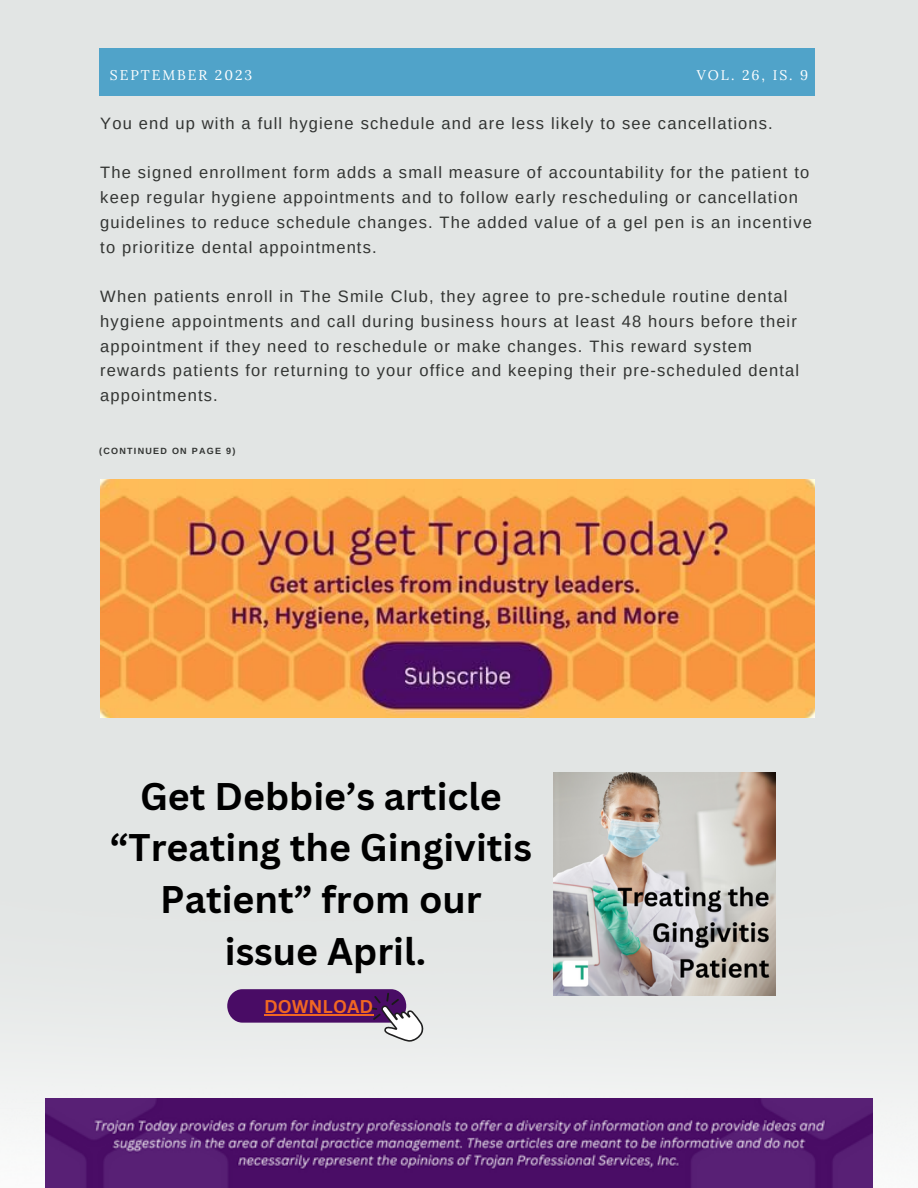
<style>
.page{position:relative;width:918px;height:1188px;background:#e2e5e4}
.page>*{position:absolute;margin:0;border:0;box-sizing:border-box;transform-origin:0 0}
.t1{font:700 37.5px "Canva Sans";color:#000}
.t2{font:700 18px "Canva Sans";color:#f16722}
.t3{font:16.5px/24.8px "Arimo";letter-spacing:.07em;color:#323432}
.t4{font:13.95px "Lora";letter-spacing:.14em;color:#fff}
.t5{font:700 9px "Arimo";letter-spacing:.14em;color:#323432}
</style>
<div class="page">
<div style="left:0;top:989px;width:918px;height:199px;background:#eceeed"></div>
<img style="left:46px;top:1098px;width:827px;height:90px">
<div style="left:99px;top:49px;width:716px;height:46px;background:#50a3c9"></div>
<img style="left:100px;top:479px;width:715px;height:239px">
<img style="left:553px;top:773px;width:223px;height:223px">
<div style="left:227px;top:989px;width:179px;height:34px;background:#490c65;border-radius:16px"></div>
<svg style="left:368px;top:993px;width:56px;height:49px"></svg>
<hr style="left:264px;top:1015px;width:109px;height:1px;background:#f16722">
<p class="t4" style="left:110px;top:66px;width:144px">SEPTEMBER 2023</p>
<p class="t4" style="left:697px;top:66px;width:113px">VOL. 26, IS. 9</p>
<p class="t3" style="left:100px;top:111px;width:674px">You end up with a full hygiene schedule and are less likely to see cancellations.</p>
<p class="t3" style="left:100px;top:160px;width:713px">The signed enrollment form adds a small measure of accountability for the patient to keep regular hygiene appointments and to follow early rescheduling or cancellation guidelines to reduce schedule changes. The added value of a gel pen is an incentive to prioritize dental appointments.</p>
<p class="t3" style="left:100px;top:284px;width:700px">When patients enroll in The Smile Club, they agree to pre-schedule routine dental hygiene appointments and call during business hours at least 48 hours before their appointment if they need to reschedule or make changes. This reward system rewards patients for returning to your office and keeping their pre-scheduled dental appointments.</p>
<p class="t5" style="left:99px;top:446px;width:138px">(CONTINUED ON PAGE 9)</p>
<p class="t1" style="left:140px;top:770px;width:363px">Get Debbie’s article</p>
<p class="t1" style="left:110px;top:821px;width:424px">“Treating the Gingivitis</p>
<p class="t1" style="left:160px;top:873px;width:323px">Patient” from our</p>
<p class="t1" style="left:225px;top:925px;width:203px">issue April.</p>
<p class="t2" style="left:264px;top:994px;width:111px">DOWNLOAD</p>
</div>
